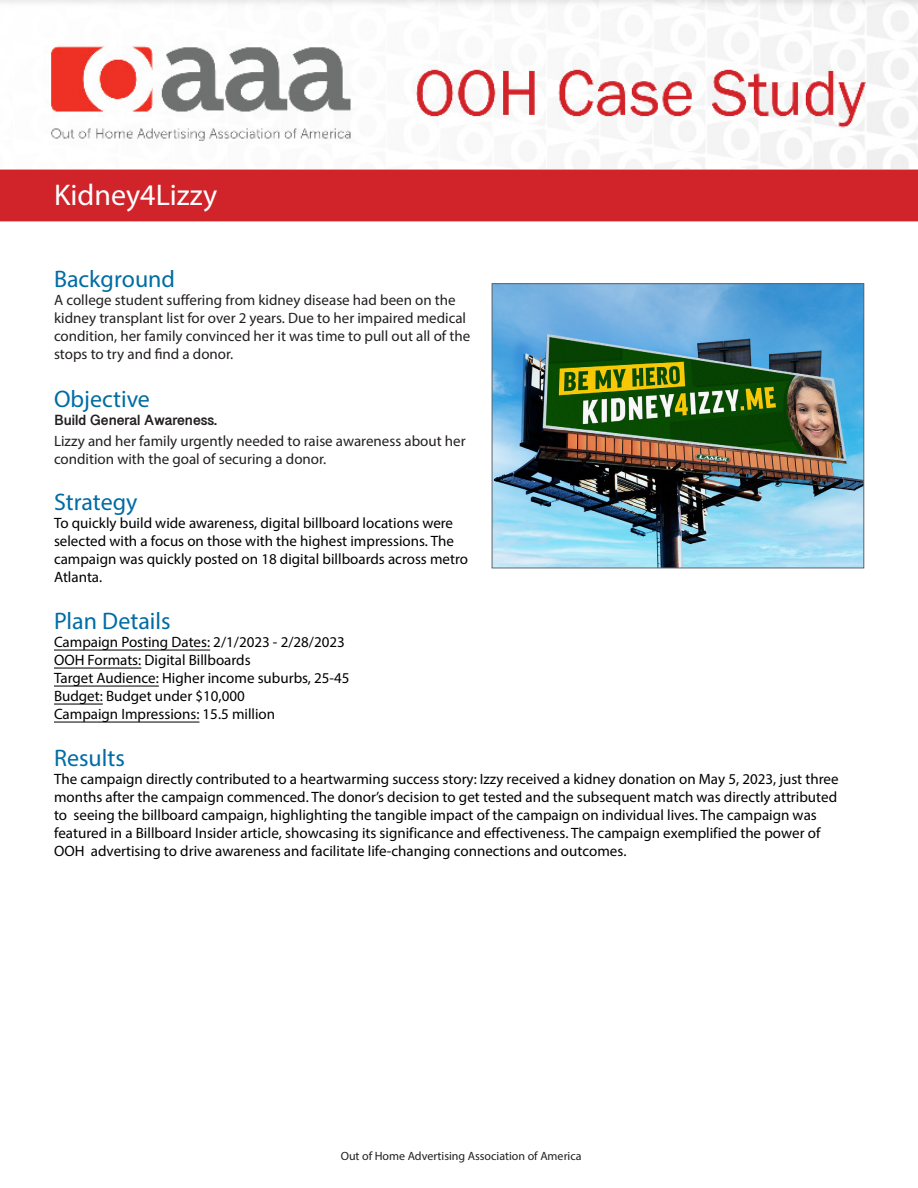
<style>
.page{position:relative;width:918px;height:1188px;background:#fff}
.page>*{position:absolute;margin:0;border:0;box-sizing:border-box;transform-origin:0 0}
.t1{font:30px "Myriad Pro";color:#fff}
.t2{font:24px "Myriad Pro";color:#006ca4}
.t3{font:15px/18px "Myriad Pro";color:#000}
.t4{font:15px/18px "Myriad Pro";color:#231f20}
.t5{font:12px "Myriad Pro";color:#231f20}
.s1{font-family:"Myanmar Sangam MN";font-weight:700}
</style>
<div class="page">
<img style="left:494px;top:286px;width:368px;height:280px">
<div style="left:492px;top:284px;width:372px;height:284px;border:1px solid #5e6367"></div>
<div style="left:1px;top:170px;width:916px;height:51px;background:#d1232a"></div>
<img style="left:0;top:0;width:918px;height:168px">
<hr style="left:54px;top:650px;width:156px;height:1px;background:#000">
<hr style="left:54px;top:668px;width:87px;height:1px;background:#000">
<hr style="left:54px;top:686px;width:105px;height:1px;background:#000">
<hr style="left:54px;top:704px;width:49px;height:1px;background:#000">
<hr style="left:54px;top:722px;width:145px;height:1px;background:#000">
<p class="t1" style="left:54px;top:177px;width:165px">Kidney4Lizzy</p>
<p class="t2" style="left:54px;top:264px;width:123px">Background</p>
<p class="t4" style="left:54px;top:291px;width:418px">A college student suffering from kidney disease had been on the kidney transplant list for over 2 years. Due to her impaired medical condition, her family convinced her it was time to pull out all of the stops to try and find a donor.</p>
<p class="t2" style="left:54px;top:384px;width:97px">Objective</p>
<p class="t4" style="left:54px;top:409px;width:413px;line-height:21px"><span class="s1">Build General Awareness.<br></span>Lizzy and her family urgently needed to raise awareness about her</p>
<p class="t4" style="left:54px;top:449px;width:274px">condition with the goal of securing a donor.</p>
<p class="t2" style="left:54px;top:488px;width:85px">Strategy</p>
<p class="t3" style="left:54px;top:514px;width:416px">To quickly build wide awareness, digital billboard locations were selected with a focus on those with the highest impressions. The campaign was quickly posted on 18 digital billboards across metro Atlanta.</p>
<p class="t2" style="left:54px;top:606px;width:118px">Plan Details</p>
<p class="t3" style="left:54px;top:633px;width:297px">Campaign Posting Dates: 2/1/2023 - 2/28/2023<br>OOH Formats: Digital Billboards<br>Target Audience: Higher income suburbs, 25-45<br>Budget: Budget under $10,000<br>Campaign Impressions: 15.5 million</p>
<p class="t2" style="left:54px;top:743px;width:72px">Results</p>
<p class="t3" style="left:54px;top:770px;width:786px">The campaign directly contributed to a heartwarming success story: Izzy received a kidney donation on May 5, 2023, just three months after the campaign commenced. The donor’s decision to get tested and the subsequent match was directly attributed to seeing the billboard campaign, highlighting the tangible impact of the campaign on individual lives. The campaign was featured in a Billboard Insider article, showcasing its significance and effectiveness. The campaign exemplified the power of OOH advertising to drive awareness and facilitate life-changing connections and outcomes.</p>
<p class="t5" style="left:341px;top:1149px;width:242px">Out of Home Advertising Association of America</p>
</div>
